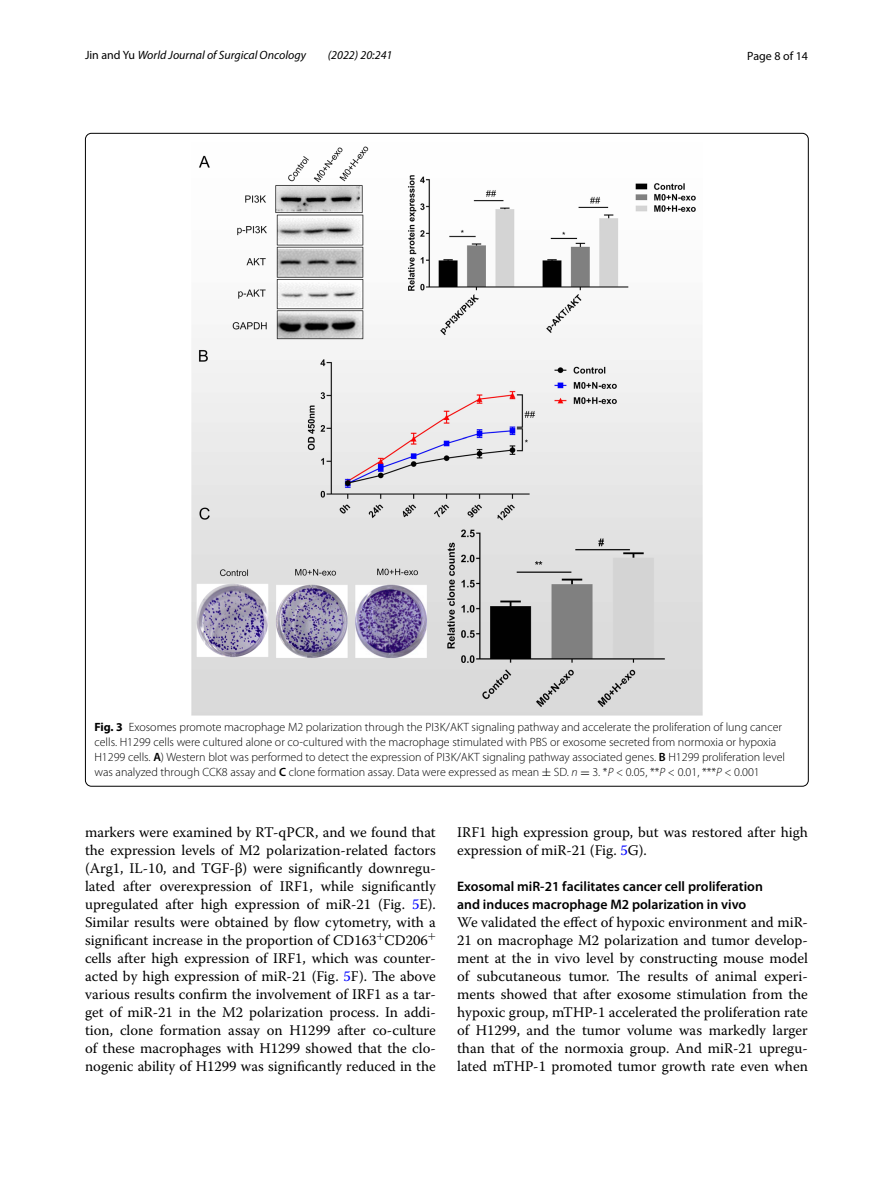
<style>
.page{position:relative;width:893px;height:1187px;background:#fff}
.page>*{position:absolute;margin:0;border:0;box-sizing:border-box;transform-origin:0 0}
.t1{font:14.7px/18px "Warnock Pro";color:#000;text-align:justify}
.t2{font:600 13.8px/18px "Myriad Pro";color:#000}
.t3{font:300 12px/15px "Myriad Pro";color:#000}
.t4{font:italic 12px "Myriad Pro";color:#000}
.t5{font:12px "Myriad Pro";color:#000}
.s1{font-style:normal}
.s2{font-weight:700}
.s3{font-weight:600}
.s4{font-family:"MTSY";font-weight:400}
.s5{font-style:italic}
.s6{color:#00f}
</style>
<div class="page">
<img style="left:192px;top:146px;width:510px;height:569px">
<p class="t4" style="left:85px;top:48px;width:222px"><span class="s1">Jin and Yu</span> World Journal of Surgical Oncology</p>
<p class="t4" style="left:328px;top:48px;width:66px">(2022) 20:241</p>
<p class="t5" style="left:747px;top:48px;width:62px">Page 8 of 14</p>
<p class="t3" style="left:94px;top:719px;width:692px"><span class="s2">Fig. 3</span> Exosomes promote macrophage M2 polarization through the PI3K/AKT signaling pathway and accelerate the proliferation of lung cancer cells. H1299 cells were cultured alone or co-cultured with the macrophage stimulated with PBS or exosome secreted from normoxia or hypoxia H1299 cells. <span class="s3">A</span>) Western blot was performed to detect the expression of PI3K/AKT signaling pathway associated genes. <span class="s3">B</span> H1299 proliferation level was analyzed through CCK8 assay and <span class="s3">C</span> clone formation assay. Data were expressed as mean <span class="s4">±</span> SD. <span class="s5">n</span> <span class="s4">=</span> 3. *<span class="s5">P</span> &lt; 0.05, **<span class="s5">P</span> &lt; 0.01, ***<span class="s5">P</span> &lt; 0.001</p>
<p class="t1" style="left:85px;top:822px;width:352px">markers were examined by RT-qPCR, and we found that the expression levels of M2 polarization-related factors (Arg1, IL-10, and TGF-β) were significantly downregu&shy;lated after overexpression of IRF1, while significantly upregulated after high expression of miR-21 (Fig. <span class="s6">5</span>E).<br>Similar results were obtained by flow cytometry, with a significant increase in the proportion of CD163<sup>+</sup>CD206<sup>+ </sup>cells after high expression of IRF1, which was counter&shy;acted by high expression of miR-21 (Fig. <span class="s6">5</span>F). The above various results confirm the involvement of IRF1 as a tar&shy;get of miR-21 in the M2 polarization process. In addi&shy;tion, clone formation assay on H1299 after co-culture of these macrophages with H1299 showed that the clo&shy;nogenic ability of H1299 was significantly reduced in the</p>
<p class="t1" style="left:457px;top:822px;width:352px">IRF1 high expression group, but was restored after high expression of miR-21 (Fig. <span class="s6">5</span>G).</p>
<p class="t2" style="left:457px;top:877px;width:307px">Exosomal miR‑21 facilitates cancer cell proliferation and induces macrophage M2 polarization in vivo</p>
<p class="t1" style="left:457px;top:912px;width:352px">We validated the effect of hypoxic environment and miR-21 on macrophage M2 polarization and tumor develop&shy;ment at the in vivo level by constructing mouse model of subcutaneous tumor. The results of animal experi&shy;ments showed that after exosome stimulation from the hypoxic group, mTHP-1 accelerated the proliferation rate of H1299, and the tumor volume was markedly larger than that of the normoxia group. And miR-21 upregu&shy;lated mTHP-1 promoted tumor growth rate even when</p>
</div>
